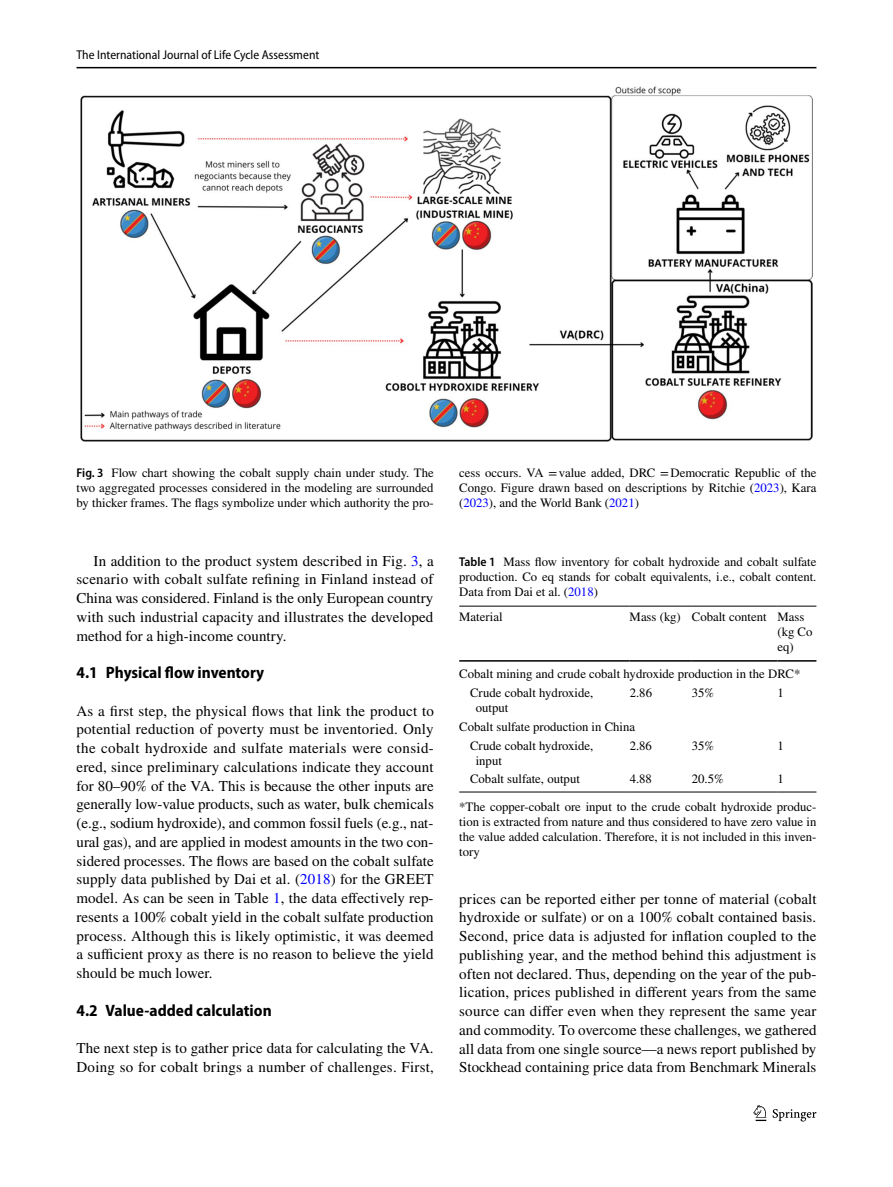
<style>
.page{position:relative;width:893px;height:1187px;background:#fff}
.page>*{position:absolute;margin:0;border:0;box-sizing:border-box;transform-origin:0 0}
.t1{font:700 semi-condensed 16.5px "Myriad Pro";color:#000}
.t2{font:15px/18.8px "STIX";letter-spacing:.005em;color:#000;text-align:justify}
.t3{font:12.75px/15px "STIX";color:#000;text-align:justify}
.t4{font:semi-condensed 12.75px "Myriad Pro";color:#000}
.s1{font-family:"Myriad Pro";font-weight:600;font-stretch:semi-condensed}
.s2{color:#00f}
</style>
<div class="page">
<hr style="left:77px;top:67px;width:739px;height:1px;background:#000">
<svg style="left:753px;top:1105px;width:13px;height:15px"></svg>
<svg style="left:773px;top:1109px;width:43px;height:12px"></svg>
<img style="left:80px;top:87px;width:732px;height:354px">
<hr style="left:459px;top:605px;width:171px;height:1px;background:#000">
<hr style="left:459px;top:660px;width:171px;height:1px;background:#000">
<hr style="left:630px;top:605px;width:62px;height:1px;background:#000">
<hr style="left:630px;top:660px;width:62px;height:1px;background:#000">
<hr style="left:692px;top:605px;width:85px;height:1px;background:#000">
<hr style="left:692px;top:660px;width:85px;height:1px;background:#000">
<hr style="left:777px;top:605px;width:39px;height:1px;background:#000">
<hr style="left:777px;top:660px;width:39px;height:1px;background:#000">
<hr style="left:459px;top:791px;width:171px;height:1px;background:#000">
<hr style="left:630px;top:791px;width:62px;height:1px;background:#000">
<hr style="left:692px;top:791px;width:85px;height:1px;background:#000">
<hr style="left:777px;top:791px;width:39px;height:1px;background:#000">
<p class="t4" style="left:77px;top:48px;width:244px">The International Journal of Life Cycle Assessment</p>
<p class="t3" style="left:77px;top:466px;width:359px"><span class="s1">Fig. 3</span> Flow chart showing the cobalt supply chain under study. The two aggregated processes considered in the modeling are surrounded by thicker frames. The flags symbolize under which authority the pro-</p>
<p class="t3" style="left:459px;top:466px;width:359px">cess occurs. VA =value added, DRC =Democratic Republic of the Congo. Figure drawn based on descriptions by Ritchie (<span class="s2">2023</span>), Kara (<span class="s2">2023</span>), and the World Bank (<span class="s2">2021</span>)</p>
<p class="t2" style="left:77px;top:552px;width:359px;text-indent:17px">In addition to the product system described in Fig. <span class="s2">3</span>, a scenario with cobalt sulfate refining in Finland instead of China was considered. Finland is the only European country with such industrial capacity and illustrates the developed method for a high-income country.</p>
<p class="t1" style="left:77px;top:663px;width:189px">4.1 Physical flow inventory</p>
<p class="t2" style="left:77px;top:702px;width:359px">As a first step, the physical flows that link the product to potential reduction of poverty must be inventoried. Only the cobalt hydroxide and sulfate materials were consid&shy;ered, since preliminary calculations indicate they account for 80–90% of the VA. This is because the other inputs are generally low-value products, such as water, bulk chemicals (e.g., sodium hydroxide), and common fossil fuels (e.g., nat&shy;ural gas), and are applied in modest amounts in the two con&shy;sidered processes. The flows are based on the cobalt sulfate supply data published by Dai et al. (<span class="s2">2018</span>) for the GREET model. As can be seen in Table <span class="s2">1</span>, the data effectively rep&shy;resents a 100% cobalt yield in the cobalt sulfate production process. Although this is likely optimistic, it was deemed a sufficient proxy as there is no reason to believe the yield should be much lower.</p>
<p class="t1" style="left:77px;top:1000px;width:197px">4.2 Value‑added calculation</p>
<p class="t2" style="left:77px;top:1039px;width:359px">The next step is to gather price data for calculating the VA.<br>Doing so for cobalt brings a number of challenges. First,</p>
<p class="t3" style="left:459px;top:554px;width:359px"><span class="s1">Table 1</span> Mass flow inventory for cobalt hydroxide and cobalt sulfate production. Co eq stands for cobalt equivalents, i.e., cobalt content.<br>Data from Dai et al. (<span class="s2">2018</span>)</p>
<p class="t3" style="left:459px;top:610px;width:45px">Material</p>
<p class="t3" style="left:777px;top:610px;width:36px;text-align:left;text-indent:-148px">Mass (kg) Cobalt content Mass (kg Co eq)</p>
<p class="t3" style="left:470px;top:665px;width:332px;line-height:18.8px;text-indent:-11px">Cobalt mining and crude cobalt hydroxide production in the DRC*<br>Crude cobalt hydroxide,</p>
<p class="t3" style="left:476px;top:701px;width:34px">output</p>
<p class="t3" style="left:630px;top:686px;width:24px">2.86</p>
<p class="t3" style="left:692px;top:686px;width:24px">35%</p>
<p class="t3" style="left:777px;top:686px;width:8px">1</p>
<p class="t3" style="left:470px;top:718px;width:167px;line-height:18.8px;text-indent:-11px">Cobalt sulfate production in China<br>Crude cobalt hydroxide,</p>
<p class="t3" style="left:476px;top:753px;width:28px">input</p>
<p class="t3" style="left:630px;top:738px;width:24px">2.86</p>
<p class="t3" style="left:692px;top:738px;width:24px">35%</p>
<p class="t3" style="left:777px;top:738px;width:8px">1</p>
<p class="t3" style="left:470px;top:772px;width:111px">Cobalt sulfate, output</p>
<p class="t3" style="left:630px;top:772px;width:24px">4.88</p>
<p class="t3" style="left:692px;top:772px;width:33px">20.5%</p>
<p class="t3" style="left:777px;top:772px;width:8px">1</p>
<p class="t3" style="left:459px;top:800px;width:359px">*The copper-cobalt ore input to the crude cobalt hydroxide produc&shy;tion is extracted from nature and thus considered to have zero value in the value added calculation. Therefore, it is not included in this inven&shy;tory</p>
<p class="t2" style="left:459px;top:890px;width:359px">prices can be reported either per tonne of material (cobalt hydroxide or sulfate) or on a 100% cobalt contained basis.<br>Second, price data is adjusted for inflation coupled to the publishing year, and the method behind this adjustment is often not declared. Thus, depending on the year of the pub&shy;lication, prices published in different years from the same source can differ even when they represent the same year and commodity. To overcome these challenges, we gathered all data from one single source—a news report published by Stockhead containing price data from Benchmark Minerals</p>
</div>
